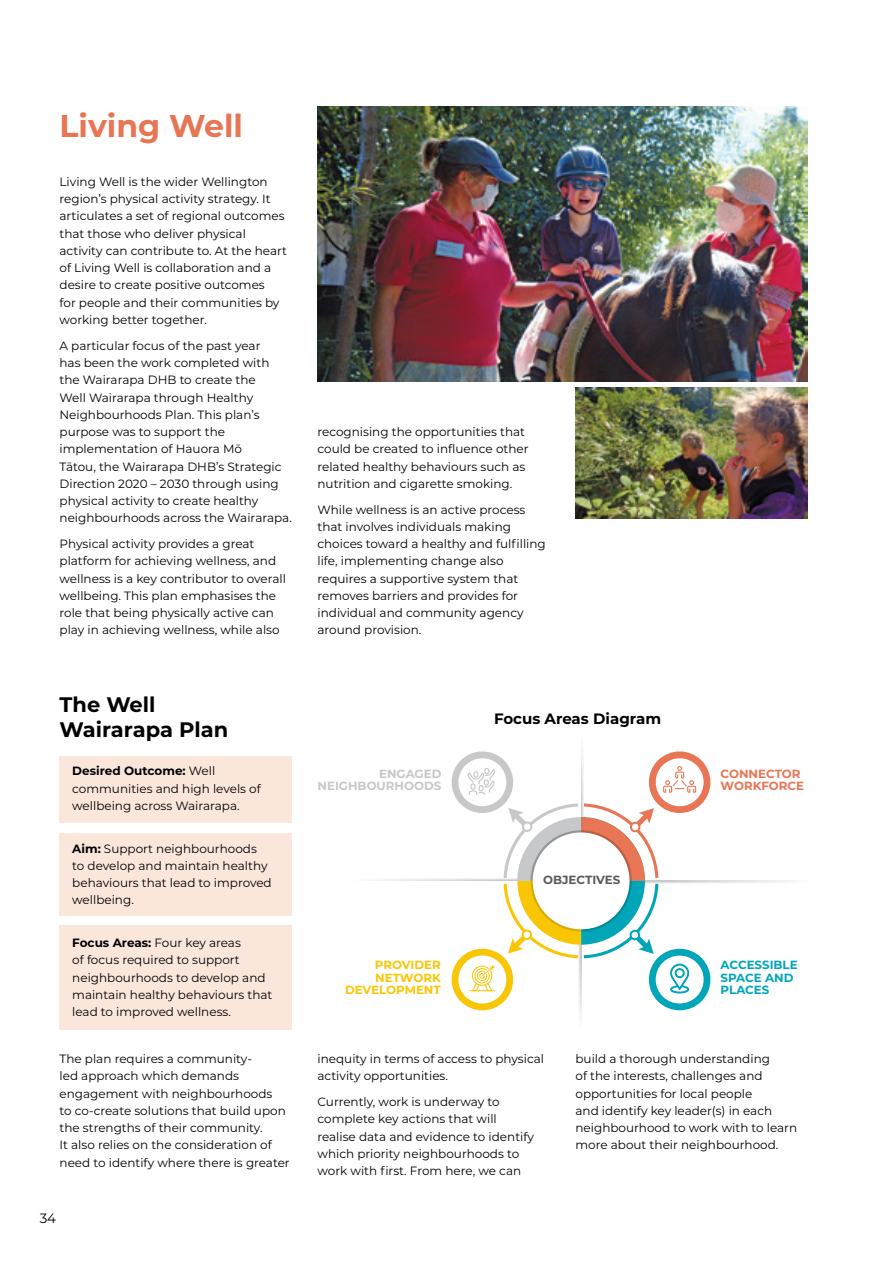
<style>
.page{position:relative;width:893px;height:1263px;background:#fff}
.page>*{position:absolute;margin:0;border:0;box-sizing:border-box;transform-origin:0 0}
.t1{font:700 31.5px "Montserrat";color:#e87554}
.t2{font:700 21px/25.2px "Montserrat";color:#000}
.t3{font:700 15px "Montserrat";color:#000}
.t4{font:13.5px "Montserrat";color:#000}
.Body_copy{font:12px/17.2px "Montserrat";color:#000}
.t5{font:700 11.85px/12.6px "Montserrat";color:#f9c606;text-align:right}
.t6{font:700 11.85px/12.6px "Montserrat";color:#00a5b8}
.t7{font:700 11.85px/12.6px "Montserrat";color:#c7c8ca;text-align:right}
.t8{font:700 11.85px/12.6px "Montserrat";color:#e87554}
.t9{font:700 11.85px "Montserrat";color:#58595b}
.s1{font-weight:700}
</style>
<div class="page">
<img style="left:317px;top:106px;width:491px;height:275px">
<div style="left:60px;top:756px;width:232px;height:67px;background:#fbe6db"></div>
<div style="left:60px;top:833px;width:232px;height:83px;background:#fbe6db"></div>
<div style="left:60px;top:925px;width:232px;height:105px;background:#fbe6db"></div>
<hr style="left:581px;top:733px;width:2px;height:84px;background:#f9f9f9">
<hr style="left:579px;top:945px;width:2px;height:84px;background:#f8f8f9">
<hr style="left:581px;top:945px;width:1px;height:84px;background:#f6f6f7">
<svg style="left:373px;top:751px;width:417px;height:260px"></svg>
<img style="left:575px;top:388px;width:233px;height:130px">
<h1 class="t1" style="left:60px;top:103px;width:185px">Living Well</h1>
<p class="Body_copy" style="left:60px;top:173px;width:229px">Living Well is the wider Wellington region’s physical activity strategy. It articulates a set of regional outcomes that those who deliver physical activity can contribute to. At the heart of Living Well is collaboration and a desire to create positive outcomes<br>for people and their communities by working better together.</p>
<p class="Body_copy" style="left:60px;top:336px;width:234px">A particular focus of the past year<br>has been the work completed with the Wairarapa DHB to create the<br>Well Wairarapa through Healthy Neighbourhoods Plan. This plan’s purpose was to support the implementation of Hauora Mō<br>Tātou, the Wairarapa DHB’s Strategic Direction 2020 – 2030 through using physical activity to create healthy neighbourhoods across the Wairarapa.</p>
<p class="Body_copy" style="left:60px;top:535px;width:228px">Physical activity provides a great platform for achieving wellness, and wellness is a key contributor to overall wellbeing. This plan emphasises the role that being physically active can play in achieving wellness, while also</p>
<h2 class="t2" style="left:60px;top:691px;width:170px">The Well<br>Wairarapa Plan</h2>
<p class="Body_copy" style="left:72px;top:762px;width:190px"><span class="s1">Desired Outcome:</span> Well communities and high levels of wellbeing across Wairarapa.</p>
<p class="Body_copy" style="left:72px;top:839px;width:201px"><span class="s1">Aim:</span> Support neighbourhoods to develop and maintain healthy behaviours that lead to improved wellbeing.</p>
<p class="Body_copy" style="left:72px;top:934px;width:202px"><span class="s1">Focus Areas:</span> Four key areas<br>of focus required to support neighbourhoods to develop and maintain healthy behaviours that lead to improved wellness.</p>
<p class="Body_copy" style="left:317px;top:423px;width:213px">recognising the opportunities that could be created to influence other related healthy behaviours such as nutrition and cigarette smoking.</p>
<p class="Body_copy" style="left:317px;top:500px;width:230px">While wellness is an active process that involves individuals making choices toward a healthy and fulfilling life, implementing change also requires a supportive system that removes barriers and provides for individual and community agency around provision.</p>
<p class="t7" style="left:318px;top:767px;width:125px">ENGAGED<br>NEIGHBOURHOODS</p>
<p class="t5" style="left:345px;top:958px;width:97px">PROVIDER<br>NETWORK<br>DEVELOPMENT</p>
<h2 class="t3" style="left:494px;top:707px;width:169px">Focus Areas Diagram</h2>
<p class="t9" style="left:543px;top:871px;width:79px">OBJECTIVES</p>
<p class="t8" style="left:721px;top:767px;width:85px">CONNECTOR<br>WORKFORCE</p>
<p class="t6" style="left:721px;top:958px;width:79px">ACCESSIBLE<br>SPACE AND<br>PLACES</p>
<p class="Body_copy" style="left:60px;top:1050px;width:232px">The plan requires a community-<br>led approach which demands engagement with neighbourhoods<br>to co-create solutions that build upon the strengths of their community.<br>It also relies on the consideration of need to identify where there is greater</p>
<p class="Body_copy" style="left:317px;top:1050px;width:228px">inequity in terms of access to physical activity opportunities.</p>
<p class="Body_copy" style="left:317px;top:1093px;width:218px">Currently, work is underway to complete key actions that will realise data and evidence to identify which priority neighbourhoods to work with first. From here, we can</p>
<p class="t4" style="left:40px;top:1209px;width:18px">34</p>
<p class="Body_copy" style="left:575px;top:1050px;width:223px">build a thorough understanding<br>of the interests, challenges and opportunities for local people<br>and identify key leader(s) in each neighbourhood to work with to learn more about their neighbourhood.</p>
</div>
